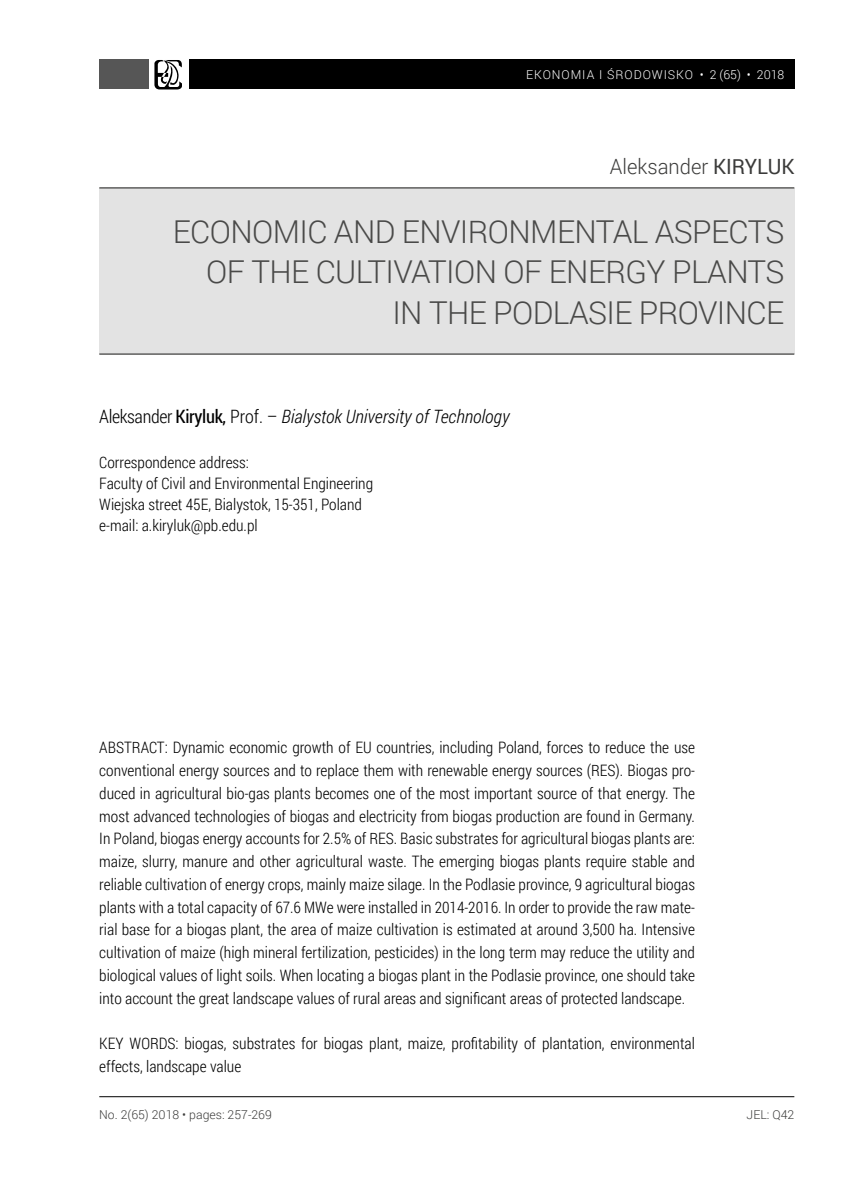
<style>
.page{position:relative;width:844px;height:1191px;background:#fff}
.page>*{position:absolute;margin:0;border:0;box-sizing:border-box;transform-origin:0 0}
.t1{font:300 31.5px/40.2px "Roboto";letter-spacing:-.02em;color:#494948;text-align:right}
.t2{font:300 21px "Roboto";color:#3b3b3a;scale:.96 1}
.t3{font:italic 300 18.38px "Roboto Condensed";color:#000}
.t4{font:300 15.75px/22.8px "Roboto Condensed";color:#000}
.t5{font:300 12.25px "Roboto";color:#3b3b3a}
.t6{font:300 12.25px "Roboto";letter-spacing:.075em;color:#fff}
.s1{font-weight:400}
.s2{font-style:normal}
.s3{font-weight:400;font-style:normal}
</style>
<div class="page">
<div style="left:189px;top:60px;width:605px;height:29px;background:#000"></div>
<div style="left:99px;top:60px;width:50px;height:29px;background:#565656"></div>
<svg style="left:154px;top:60px;width:28px;height:29px"></svg>
<hr style="left:99px;top:1096px;width:695px;height:1px;background:#000">
<div style="left:99px;top:189px;width:695px;height:165px;background:#e3e3e3"></div>
<hr style="left:99px;top:187px;width:695px;height:1px;background:#494948">
<hr style="left:99px;top:353px;width:695px;height:2px;background:#494948">
<p class="t6" style="left:526px;top:67px;width:259px">EKONOMIA I ŚRODOWISKO • 2 (65) • 2018</p>
<h2 class="t2" style="left:609px;top:152px;width:193px">Aleksander <span class="s1">KIRYLUK</span></h2>
<h1 class="t1" style="left:173px;top:211px;width:613px">ECONOMIC AND ENVIRONMENTAL ASPECTS<br>OF THE CULTIVATION OF ENERGY PLANTS<br>IN THE PODLASIE PROVINCE</h1>
<p class="t3" style="left:99px;top:403px;width:411px"><span class="s2">Aleksander</span> <span class="s3">Kiryluk,</span> <span class="s2">Prof. –</span> Bialystok University of Technology</p>
<p class="t4" style="left:99px;top:451px;width:275px;line-height:21px">Correspondence address:<br>Faculty of Civil and Environmental Engineering Wiejska street 45E, Bialystok, 15-351, Poland e-mail: a.kiryluk@pb.edu.pl</p>
<p class="t4" style="left:99px;top:736px;width:597px;text-align:justify">ABSTRACT: Dynamic economic growth of EU countries, including Poland, forces to reduce the use conventional energy sources and to replace them with renewable energy sources (RES). Biogas pro&shy;duced in agricultural bio-gas plants becomes one of the most important source of that energy. The most advanced technologies of biogas and electricity from biogas production are found in Germany.<br>In Poland, biogas energy accounts for 2.5% of RES. Basic substrates for agricultural biogas plants are: maize, slurry, manure and other agricultural waste. The emerging biogas plants require stable and reliable cultivation of energy crops, mainly maize silage. In the Podlasie province, 9 agricultural biogas plants with a total capacity of 67.6 MWe were installed in 2014-2016. In order to provide the raw mate&shy;rial base for a biogas plant, the area of maize cultivation is estimated at around 3,500 ha. Intensive cultivation of maize (high mineral fertilization, pesticides) in the long term may reduce the utility and biological values of light soils. When locating a biogas plant in the Podlasie province, one should take into account the great landscape values of rural areas and significant areas of protected landscape.</p>
<p class="t4" style="left:99px;top:1031px;width:597px">KEY WORDS: biogas, substrates for biogas plant, maize, profitability of plantation, environmental effects, landscape value</p>
<p class="t5" style="left:99px;top:1106px;width:174px">No. 2(65) 2018 • pages: 257-269</p>
<p class="t5" style="left:746px;top:1106px;width:49px">JEL: Q42</p>
</div>
